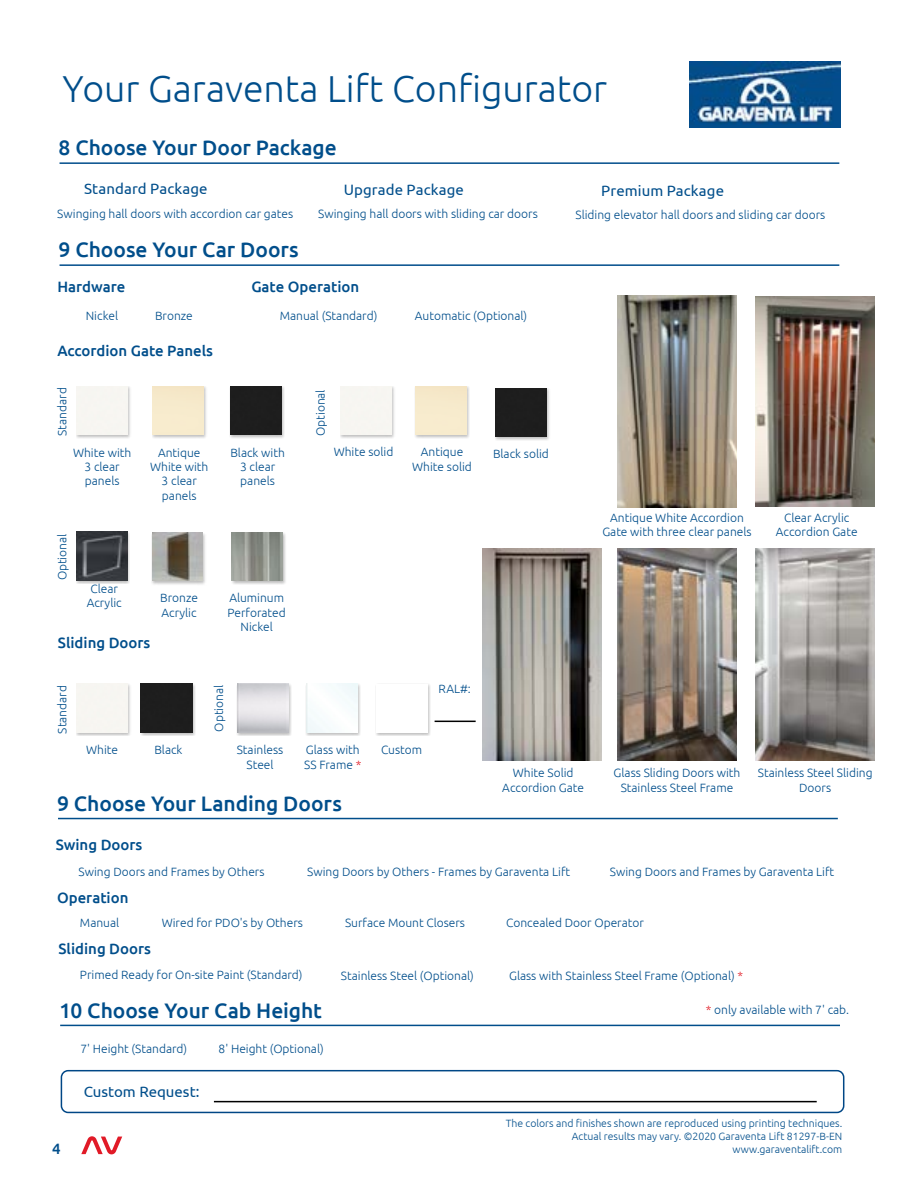
<style>
.page{position:relative;width:918px;height:1188px;background:#fff}
.page>*{position:absolute;margin:0;border:0;box-sizing:border-box;transform-origin:0 0}
.t1{font:300 37.5px "Ubuntu";color:#004e8b}
.t2{font:500 21px "Ubuntu";color:#004e8b}
.t3{font:500 15px "Ubuntu";color:#004e8b}
.t4{font:15px "Ubuntu";letter-spacing:.005em;color:#004e8b}
.t5{font:300 12px/14.4px "Ubuntu";color:#004e8b;text-align:center}
.t6{font:300 10.5px/12.6px "Ubuntu";color:#004e8b;text-align:right}
.s1{color:#e11a24}
</style>
<div class="page">
<svg style="left:81px;top:1136px;width:41px;height:18px"></svg>
<img style="left:689px;top:62px;width:152px;height:66px">
<hr style="left:60px;top:162px;width:779px;height:2px;background:#004e8b">
<hr style="left:60px;top:264px;width:779px;height:2px;background:#004e8b">
<div style="left:76px;top:386px;width:55px;height:52px;background:#000;opacity:.27"></div>
<div style="left:77px;top:386px;width:51px;height:49px;background:#f7f6f1"></div>
<div style="left:152px;top:386px;width:55px;height:52px;background:#000;opacity:.27"></div>
<div style="left:153px;top:386px;width:51px;height:49px;background:#f7ebcd"></div>
<div style="left:229px;top:386px;width:56px;height:52px;background:#000;opacity:.27"></div>
<div style="left:230px;top:386px;width:51px;height:49px;background:#1e1e1e"></div>
<div style="left:76px;top:532px;width:54px;height:52px;background:#000;opacity:.27"></div>
<img style="left:77px;top:532px;width:50px;height:48px">
<div style="left:151px;top:533px;width:55px;height:52px;background:#000;opacity:.27"></div>
<img style="left:152px;top:533px;width:51px;height:47px">
<div style="left:231px;top:532px;width:56px;height:53px;background:#000;opacity:.27"></div>
<img style="left:232px;top:533px;width:51px;height:48px">
<div style="left:340px;top:386px;width:55px;height:52px;background:#000;opacity:.27"></div>
<div style="left:341px;top:386px;width:51px;height:49px;background:#f7f6f1"></div>
<div style="left:415px;top:386px;width:55px;height:52px;background:#000;opacity:.27"></div>
<div style="left:415px;top:386px;width:51px;height:49px;background:#f7ebcd"></div>
<div style="left:495px;top:388px;width:55px;height:52px;background:#000;opacity:.27"></div>
<div style="left:496px;top:388px;width:51px;height:49px;background:#1e1e1e"></div>
<div style="left:76px;top:684px;width:55px;height:52px;background:#000;opacity:.27"></div>
<div style="left:77px;top:684px;width:51px;height:48px;background:#f7f6f1"></div>
<div style="left:140px;top:684px;width:56px;height:52px;background:#000;opacity:.27"></div>
<div style="left:141px;top:684px;width:51px;height:48px;background:#1e1e1e"></div>
<div style="left:236px;top:684px;width:56px;height:52px;background:#000;opacity:.27"></div>
<img style="left:237px;top:684px;width:51px;height:48px">
<div style="left:305px;top:684px;width:56px;height:52px;background:#000;opacity:.27"></div>
<img style="left:306px;top:684px;width:51px;height:48px">
<hr style="left:58px;top:818px;width:780px;height:1px;background:#004e8b">
<hr style="left:60px;top:1025px;width:780px;height:1px;background:#004e8b">
<img style="left:483px;top:548px;width:119px;height:212px">
<img style="left:618px;top:548px;width:119px;height:212px">
<img style="left:756px;top:548px;width:118px;height:212px">
<img style="left:618px;top:295px;width:119px;height:212px">
<img style="left:756px;top:296px;width:119px;height:211px">
<div style="left:375px;top:684px;width:56px;height:52px;background:#000;opacity:.27"></div>
<div style="left:376px;top:684px;width:51px;height:48px;background:#fff"></div>
<hr style="left:435px;top:721px;width:41px;height:1px;background:#000">
<div style="left:61px;top:1070px;width:783px;height:43px;border:2px solid #004786;border-radius:7px"></div>
<hr style="left:214px;top:1101px;width:603px;height:1px;background:#000">
<h1 class="t1" style="left:63px;top:66px;width:546px">Your Garaventa Lift Configurator</h1>
<h2 class="t2" style="left:59px;top:135px;width:280px">8 Choose Your Door Package</h2>
<p class="t4" style="left:84px;top:180px;width:125px">Standard Package</p>
<p class="t5" style="left:57px;top:207px;width:238px">Swinging hall doors with accordion car gates</p>
<p class="t4" style="left:344px;top:181px;width:122px">Upgrade Package</p>
<p class="t5" style="left:318px;top:207px;width:221px">Swinging hall doors with sliding car doors</p>
<p class="t4" style="left:601px;top:181px;width:124px">Premium Package</p>
<p class="t5" style="left:576px;top:207px;width:251px">Sliding elevator hall doors and sliding car doors</p>
<h2 class="t2" style="left:59px;top:237px;width:242px">9 Choose Your Car Doors</h2>
<p class="t3" style="left:57px;top:278px;width:70px">Hardware</p>
<p class="t5" style="left:86px;top:308px;width:34px">Nickel</p>
<p class="t5" style="left:155px;top:308px;width:39px">Bronze</p>
<p class="t3" style="left:57px;top:341px;width:157px">Accordion Gate Panels</p>
<p class="t3" style="left:251px;top:278px;width:109px">Gate Operation</p>
<p class="t5" style="left:280px;top:308px;width:99px">Manual (Standard)</p>
<p class="t5" style="left:415px;top:308px;width:114px">Automatic (Optional)</p>
<p class="t5" style="left:55px;top:436px;width:50px;rotate:-90deg">Standard</p>
<p class="t5" style="left:313px;top:436px;width:48px;rotate:-90deg">Optional</p>
<p class="t5" style="left:73px;top:445px;width:60px">White with<br>3 clear panels</p>
<p class="t5" style="left:150px;top:445px;width:60px">Antique<br>White with<br>3 clear panels</p>
<p class="t5" style="left:55px;top:580px;width:48px;rotate:-90deg">Optional</p>
<p class="t5" style="left:230px;top:445px;width:56px">Black with<br>3 clear panels</p>
<p class="t5" style="left:87px;top:581px;width:37px">Clear<br>Acrylic</p>
<p class="t3" style="left:58px;top:633px;width:94px">Sliding Doors</p>
<p class="t5" style="left:160px;top:591px;width:39px;text-align:left">Bronze<br>Acrylic</p>
<p class="t5" style="left:228px;top:591px;width:60px">Aluminum<br>Perforated<br>Nickel</p>
<p class="t5" style="left:55px;top:734px;width:50px;rotate:-90deg">Standard</p>
<p class="t5" style="left:211px;top:732px;width:48px;rotate:-90deg">Optional</p>
<p class="t5" style="left:334px;top:445px;width:61px">White solid</p>
<p class="t5" style="left:412px;top:445px;width:61px">Antique<br>White solid</p>
<p class="t5" style="left:493px;top:447px;width:57px">Black solid</p>
<p class="t5" style="left:439px;top:681px;width:34px">RAL#:</p>
<p class="t5" style="left:602px;top:510px;width:151px">Antique White Accordion<br>Gate with three clear panels</p>
<p class="t5" style="left:776px;top:510px;width:83px">Clear Acrylic<br>Accordion Gate</p>
<p class="t5" style="left:86px;top:743px;width:33px">White</p>
<p class="t5" style="left:154px;top:742px;width:30px">Black</p>
<p class="t5" style="left:237px;top:742px;width:48px">Stainless<br>Steel</p>
<p class="t5" style="left:304px;top:742px;width:59px;text-align:left">Glass with<br>SS Frame <span class="s1">*</span></p>
<h2 class="t2" style="left:57px;top:790px;width:286px">9 Choose Your Landing Doors</h2>
<p class="t3" style="left:56px;top:835px;width:88px">Swing Doors</p>
<p class="t5" style="left:79px;top:865px;width:188px">Swing Doors and Frames by Others</p>
<p class="t5" style="left:307px;top:865px;width:264px">Swing Doors by Others - Frames by Garaventa Lift</p>
<p class="t5" style="left:610px;top:865px;width:226px">Swing Doors and Frames by Garaventa Lift</p>
<p class="t3" style="left:57px;top:888px;width:73px">Operation</p>
<p class="t5" style="left:80px;top:915px;width:41px">Manual</p>
<p class="t5" style="left:162px;top:915px;width:143px">Wired for PDO's by Others</p>
<p class="t5" style="left:345px;top:915px;width:122px">Surface Mount Closers</p>
<p class="t5" style="left:506px;top:915px;width:139px">Concealed Door Operator</p>
<p class="t3" style="left:58px;top:939px;width:94px">Sliding Doors</p>
<p class="t5" style="left:80px;top:967px;width:224px">Primed Ready for On-site Paint (Standard)</p>
<p class="t5" style="left:341px;top:969px;width:135px">Stainless Steel (Optional)</p>
<p class="t5" style="left:509px;top:969px;width:236px">Glass with Stainless Steel Frame (Optional) <span class="s1">*</span></p>
<h2 class="t2" style="left:59px;top:997px;width:264px">10 Choose Your Cab Height</h2>
<p class="t5" style="left:80px;top:1041px;width:108px">7' Height (Standard)</p>
<p class="t5" style="left:219px;top:1041px;width:107px">8' Height (Optional)</p>
<p class="t5" style="left:381px;top:743px;width:43px">Custom</p>
<p class="t5" style="left:502px;top:765px;width:83px">White Solid<br>Accordion Gate</p>
<p class="t5" style="left:614px;top:765px;width:128px">Glass Sliding Doors with<br>Stainless Steel Frame</p>
<p class="t5" style="left:758px;top:765px;width:116px">Stainless Steel Sliding<br>Doors</p>
<p class="t5" style="left:706px;top:1002px;width:145px"><span class="s1">*</span> only available with 7' cab.</p>
<p class="t3" style="left:52px;top:1140px;width:10px">4</p>
<p class="t4" style="left:84px;top:1083px;width:117px">Custom Request:</p>
<p class="t6" style="left:506px;top:1117px;width:338px">The colors and finishes shown are reproduced using printing techniques.<br>Actual results may vary. ©2020 Garaventa Lift 81297-B-EN www.garaventalift.com</p>
</div>
